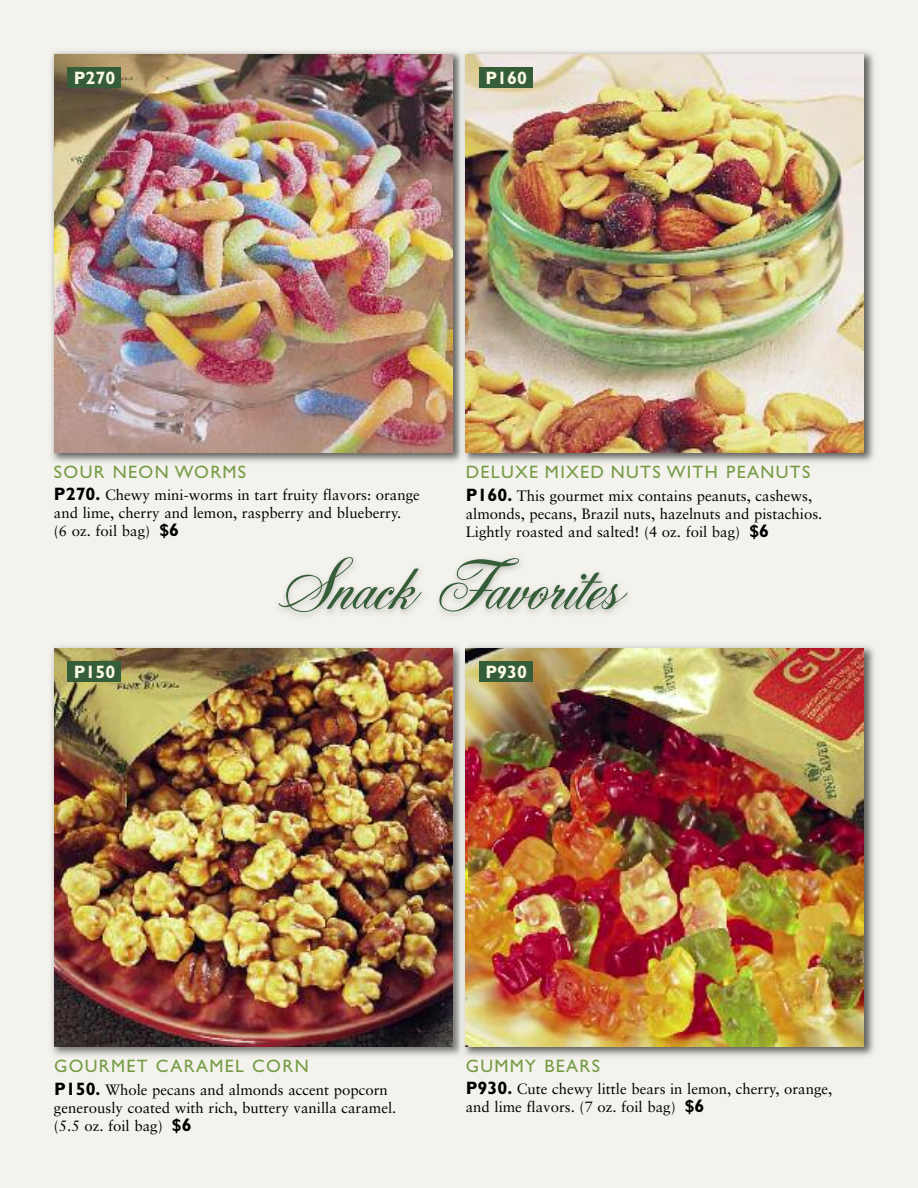
<style>
.page{position:relative;width:918px;height:1188px;background:#f4f2ec}
.page>*{position:absolute;margin:0;border:0;box-sizing:border-box;transform-origin:0 0}
.t1{font:75px "Yonkers";color:#345d38}
.t2{font:18px "Gill Sans";letter-spacing:.075em;color:#769c46}
.t3{font:700 18px "Gill Sans";color:#fafae1}
.t4{font:15px/18px "Sabon";color:#000}
.s1{font-family:"Gill Sans";font-weight:700;font-size:18px}
</style>
<div class="page">
<img style="left:468px;top:661px;width:406px;height:395px">
<img style="left:468px;top:644px;width:407px;height:17px">
<img style="left:468px;top:648px;width:396px;height:398px">
<div style="left:479px;top:662px;width:54px;height:20px;background:#345d38"></div>
<img style="left:468px;top:51px;width:406px;height:411px">
<img style="left:468px;top:54px;width:396px;height:398px">
<div style="left:479px;top:68px;width:54px;height:20px;background:#345d38"></div>
<img style="left:50px;top:644px;width:418px;height:412px">
<img style="left:466px;top:648px;width:2px;height:398px">
<img style="left:54px;top:648px;width:398px;height:398px">
<div style="left:68px;top:662px;width:54px;height:20px;background:#345d38"></div>
<img style="left:51px;top:51px;width:417px;height:417px">
<img style="left:466px;top:54px;width:2px;height:398px">
<img style="left:54px;top:54px;width:398px;height:398px">
<div style="left:68px;top:68px;width:54px;height:20px;background:#345d38"></div>
<p class="t3" style="left:74px;top:71px;width:43px">P270</p>
<p class="t3" style="left:485px;top:71px;width:43px">P160</p>
<p class="t2" style="left:54px;top:465px;width:194px">SOUR NEON WORMS</p>
<p class="t4" style="left:54px;top:487px;width:368px"><span class="s1">P270.</span> Chewy mini-worms in tart fruity flavors: orange and lime, cherry and lemon, raspberry and blueberry.<br>(6 oz. foil bag) <span class="s1">$6</span></p>
<p class="t2" style="left:466px;top:465px;width:346px">DELUXE MIXED NUTS WITH PEANUTS</p>
<p class="t4" style="left:466px;top:488px;width:358px"><span class="s1">P160.</span> This gourmet mix contains peanuts, cashews, almonds, pecans, Brazil nuts, hazelnuts and pistachios.<br>Lightly roasted and salted! (4 oz. foil bag) <span class="s1">$6</span></p>
<p class="t3" style="left:74px;top:665px;width:43px">P150</p>
<h1 class="t1" style="left:289px;top:558px;width:342px">Snack Favorites</h1>
<p class="t3" style="left:485px;top:665px;width:43px">P930</p>
<p class="t2" style="left:54px;top:1059px;width:256px">GOURMET CARAMEL CORN</p>
<p class="t4" style="left:54px;top:1082px;width:344px"><span class="s1">P150.</span> Whole pecans and almonds accent popcorn generously coated with rich, buttery vanilla caramel. (5.5 oz. foil bag) <span class="s1">$6</span></p>
<p class="t2" style="left:466px;top:1059px;width:136px">GUMMY BEARS</p>
<p class="t4" style="left:466px;top:1081px;width:368px"><span class="s1">P930.</span> Cute chewy little bears in lemon, cherry, orange, and lime flavors. (7 oz. foil bag) <span class="s1">$6</span></p>
</div>
